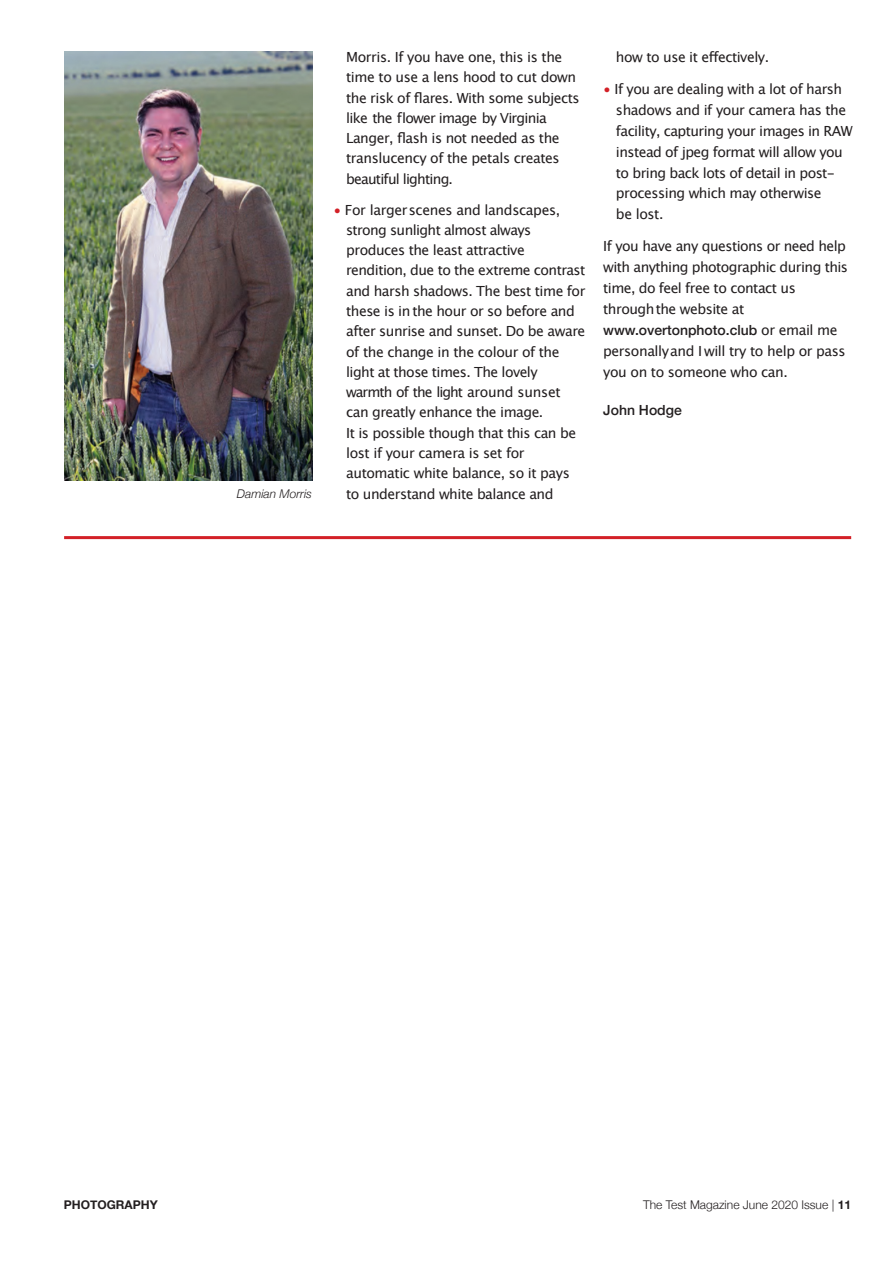
<style>
.page{position:relative;width:894px;height:1263px;background:#fff}
.page>*{position:absolute;margin:0;border:0;box-sizing:border-box;transform-origin:0 0}
.t1{font:13.95px/20.2px "Lucida Grande";letter-spacing:-.035em;color:#231f20}
.t2{font:500 13.95px "Helvetica Neue";color:#231f20}
.t3{font:300 12px "Helvetica Neue";color:#231f20}
.t4{font:italic 300 12px "Helvetica Neue";color:#231f20}
.t5{font:700 12px "Helvetica Neue";color:#231f20}
.s1{color:#d32027}
.s2{font-family:"Lucida Grande";font-weight:400}
.s3{font-weight:700}
</style>
<div class="page">
<img style="left:64px;top:51px;width:248px;height:429px">
<hr style="left:64px;top:536px;width:786px;height:3px;background:#d32027">
<p class="t4" style="left:237px;top:487px;width:77px">Damian Morris</p>
<p class="t1" style="left:346px;top:48px;width:235px">Morris. If you have one, this is the time to use a lens hood to cut down the risk of flares. With some subjects like the flower image by Virginia<br>Langer, flash is not needed as the translucency of the petals creates beautiful lighting.</p>
<p class="t1" style="left:346px;top:200px;width:241px;text-indent:-13px"><span class="s1">•</span> For largerscenes and landscapes, strong sunlight almost always produces the least attractive rendition, due to the extreme contrast and harsh shadows. The best time for these is in the hour or so before and after sunrise and sunset. Do be aware of the change in the colour of the light at those times. The lovely warmth of the light around sunset can greatly enhance the image.<br>It is possible though that this can be lost if your camera is set for automatic white balance, so it pays to understand white balance and</p>
<p class="t1" style="left:615px;top:48px;width:154px">how to use it effectively.</p>
<p class="t1" style="left:615px;top:79px;width:238px;line-height:21px;text-indent:-13px"><span class="s1">•</span> If you are dealing with a lot of harsh shadows and if your camera has the facility, capturing your images in RAW instead of jpeg format will allow you to bring back lots of detail in post&shy;processing which may otherwise<br>be lost.</p>
<p class="t1" style="left:603px;top:236px;width:246px;line-height:21px">If you have any questions or need help with anything photographic during this time, do feel free to contact us throughthe website at</p>
<p class="t2" style="left:603px;top:321px;width:236px">www.overtonphoto.club <span class="s2">or email me</span></p>
<p class="t1" style="left:603px;top:341px;width:244px;line-height:21px">personallyand I will try to help or pass you on to someone who can.</p>
<p class="t2" style="left:603px;top:401px;width:80px">John Hodge</p>
<p class="t5" style="left:64px;top:1197px;width:95px">PHOTOGRAPHY</p>
<p class="t3" style="left:643px;top:1197px;width:209px">The Test Magazine June 2020 Issue | <span class="s3">11</span></p>
</div>
